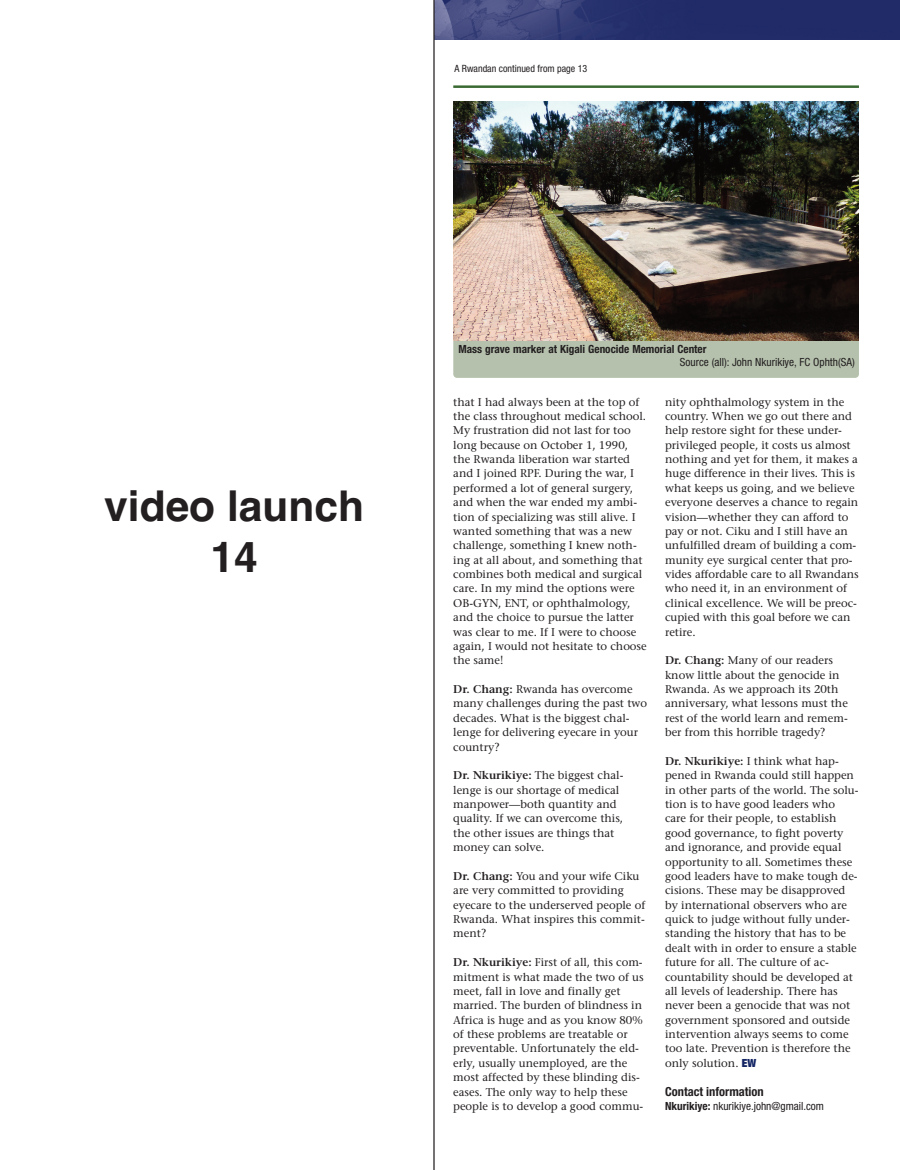
<style>
.page{position:relative;width:900px;height:1170px;background:#fff}
.page>*{position:absolute;margin:0;border:0;box-sizing:border-box;transform-origin:0 0}
.t1{font:700 42.5px/51px "Helvetica";color:#231f20;text-align:center}
.t2{font:700 condensed 12.5px "Helvetica Neue LT Std";color:#231f20}
.t3{font:11.25px/14.4px "Stone Serif";color:#231f20}
.t4{font:condensed 11.25px "Helvetica Neue LT Std";color:#231f20}
.t5{font:700 condensed 11.25px "Helvetica Neue LT Std";color:#231f20}
.t6{font:condensed 10px "Helvetica Neue LT Std";color:#231f20}
.s1{font-weight:600}
.s2{font-family:"Helvetica Neue LT Std";font-weight:900;font-stretch:condensed;color:#142564}
.s3{font-weight:700}
</style>
<div class="page">
<img style="left:435px;top:0;width:465px;height:39px">
<hr style="left:433px;top:0;width:2px;height:1170px;background:#747273">
<hr style="left:453px;top:85px;width:406px;height:3px;background:#3a6a34">
<div style="left:453px;top:335px;width:406px;height:43px;background:#b5c1ad;border-radius:4px"></div>
<img style="left:453px;top:101px;width:406px;height:239px">
<p class="t6" style="left:455px;top:65px;width:134px">A Rwandan continued from page 13</p>
<h1 class="t1" style="left:104px;top:481px;width:261px">video launch<br>14</h1>
<p class="t5" style="left:458px;top:345px;width:250px">Mass grave marker at Kigali Genocide Memorial Center</p>
<p class="t4" style="left:680px;top:358px;width:176px">Source (all): John Nkurikiye, FC Ophth(SA)</p>
<p class="t3" style="left:453px;top:396px;width:195px">that I had always been at the top of the class throughout medical school.<br>My frustration did not last for too long because on October 1, 1990, the Rwanda liberation war started and I joined RPF. During the war, I performed a lot of general surgery, and when the war ended my ambi&shy;tion of specializing was still alive. I wanted something that was a new challenge, something I knew noth&shy;ing at all about, and something that combines both medical and surgical care. In my mind the options were<br>OB-GYN, ENT, or ophthalmology, and the choice to pursue the latter was clear to me. If I were to choose again, I would not hesitate to choose the same!</p>
<p class="t3" style="left:453px;top:683px;width:195px"><span class="s1">Dr. Chang:</span> Rwanda has overcome many challenges during the past two decades. What is the biggest chal&shy;lenge for delivering eyecare in your country?</p>
<p class="t3" style="left:453px;top:769px;width:172px"><span class="s1">Dr. Nkurikiye:</span> The biggest chal&shy;lenge is our shortage of medical manpower—both quantity and quality. If we can overcome this, the other issues are things that money can solve.</p>
<p class="t3" style="left:453px;top:870px;width:194px"><span class="s1">Dr. Chang:</span> You and your wife Ciku are very committed to providing eyecare to the underserved people of<br>Rwanda. What inspires this commit&shy;ment?</p>
<p class="t3" style="left:453px;top:956px;width:192px"><span class="s1">Dr. Nkurikiye:</span> First of all, this com&shy;mitment is what made the two of us meet, fall in love and finally get married. The burden of blindness in Africa is huge and as you know 80% of these problems are treatable or preventable. Unfortunately the eld&shy;erly, usually unemployed, are the most affected by these blinding dis&shy;eases. The only way to help these people is to develop a good commu-</p>
<p class="t3" style="left:665px;top:396px;width:195px">nity ophthalmology system in the country. When we go out there and help restore sight for these under&shy;privileged people, it costs us almost nothing and yet for them, it makes a huge difference in their lives. This is what keeps us going, and we believe everyone deserves a chance to regain vision—whether they can afford to pay or not. Ciku and I still have an unfulfilled dream of building a com&shy;munity eye surgical center that pro&shy;vides affordable care to all Rwandans who need it, in an environment of clinical excellence. We will be preoc&shy;cupied with this goal before we can retire.</p>
<p class="t3" style="left:665px;top:654px;width:184px"><span class="s1">Dr. Chang:</span> Many of our readers know little about the genocide in<br>Rwanda. As we approach its 20th anniversary, what lessons must the rest of the world learn and remem&shy;ber from this horrible tragedy?</p>
<p class="t3" style="left:665px;top:755px;width:195px"><span class="s1">Dr. Nkurikiye:</span> I think what hap&shy;pened in Rwanda could still happen in other parts of the world. The solu&shy;tion is to have good leaders who care for their people, to establish good governance, to fight poverty and ignorance, and provide equal opportunity to all. Sometimes these good leaders have to make tough de&shy;cisions. These may be disapproved by international observers who are quick to judge without fully under&shy;standing the history that has to be dealt with in order to ensure a stable future for all. The culture of ac&shy;countability should be developed at all levels of leadership. There has never been a genocide that was not government sponsored and outside intervention always seems to come too late. Prevention is therefore the only solution. <span class="s2">EW</span></p>
<p class="t2" style="left:665px;top:1087px;width:100px">Contact information</p>
<p class="t4" style="left:665px;top:1102px;width:160px"><span class="s3">Nkurikiye:</span> nkurikiye.john@gmail.com</p>
</div>
